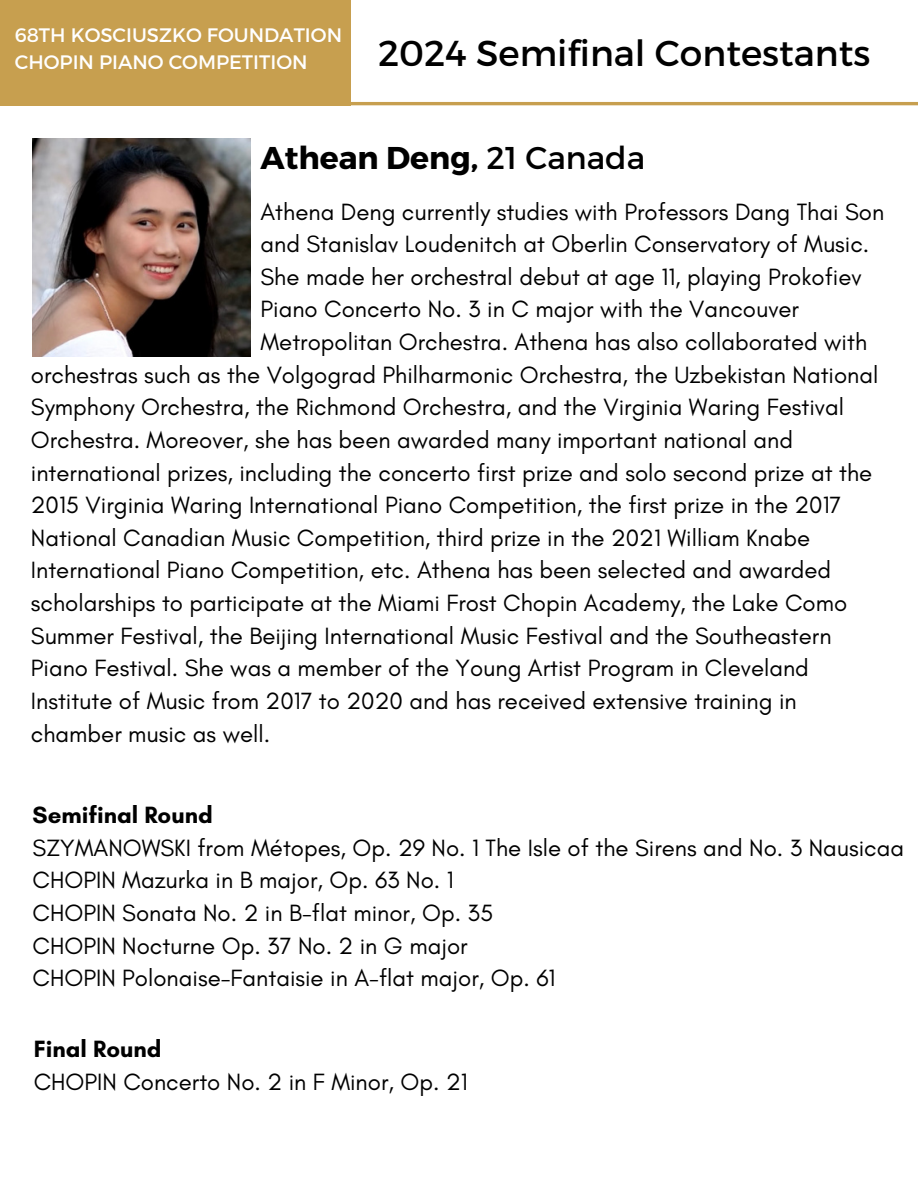
<style>
.page{position:relative;width:918px;height:1188px;background:#fff}
.page>*{position:absolute;margin:0;border:0;box-sizing:border-box;transform-origin:0 0}
.t1{font:36px "Montserrat";color:#000}
.t2{font:700 31.5px "Montserrat";color:#000}
.t3{font:24px/32.7px "Glacial Indifference";color:#000}
.t4{font:19.5px "Montserrat";color:#fff}
.s1{font-weight:400}
.s2{font-weight:700}
</style>
<div class="page">
<div style="left:0;top:0;width:350px;height:105px;background:#c79f4f"></div>
<hr style="left:327px;top:102px;width:591px;height:3px;background:#c79f4f">
<img style="left:33px;top:139px;width:218px;height:218px">
<p class="t4" style="left:15px;top:22px;width:329px">68TH KOSCIUSZKO FOUNDATION</p>
<h1 class="t4" style="left:15px;top:49px;width:294px">CHOPIN PIANO COMPETITION</h1>
<p class="t1" style="left:378px;top:30px;width:494px">2024 Semifinal Contestants</p>
<h2 class="t2" style="left:260px;top:137px;width:386px">Athean Deng, <span class="s1">21 Canada</span></h2>
<h3 class="t3" style="left:260px;top:195px;width:625px">Athena Deng currently studies with Professors Dang Thai Son and Stanislav Loudenitch at Oberlin Conservatory of Music.<br>She made her orchestral debut at age 11, playing Prokofiev Piano Concerto No. 3 in C major with the Vancouver Metropolitan Orchestra. Athena has also collaborated with</h3>
<h3 class="t3" style="left:31px;top:358px;width:849px">orchestras such as the Volgograd Philharmonic Orchestra, the Uzbekistan National Symphony Orchestra, the Richmond Orchestra, and the Virginia Waring Festival Orchestra. Moreover, she has been awarded many important national and international prizes, including the concerto first prize and solo second prize at the 2015 Virginia Waring International Piano Competition, the first prize in the 2017<br>National Canadian Music Competition, third prize in the 2021 William Knabe International Piano Competition, etc. Athena has been selected and awarded scholarships to participate at the Miami Frost Chopin Academy, the Lake Como Summer Festival, the Beijing International Music Festival and the Southeastern Piano Festival. She was a member of the Young Artist Program in Cleveland Institute of Music from 2017 to 2020 and has received extensive training in chamber music as well.</h3>
<h3 class="t3" style="left:33px;top:798px;width:873px"><span class="s2">Semifinal Round<br></span>SZYMANOWSKI from Métopes, Op. 29 No. 1 The Isle of the Sirens and No. 3 Nausicaa CHOPIN Mazurka in B major, Op. 63 No. 1<br>CHOPIN Sonata No. 2 in B-flat minor, Op. 35<br>CHOPIN Nocturne Op. 37 No. 2 in G major<br>CHOPIN Polonaise-Fantaisie in A-flat major, Op. 61</h3>
<h3 class="t3" style="left:34px;top:1032px;width:435px"><span class="s2">Final Round<br></span>CHOPIN Concerto No. 2 in F Minor, Op. 21</h3>
</div>
